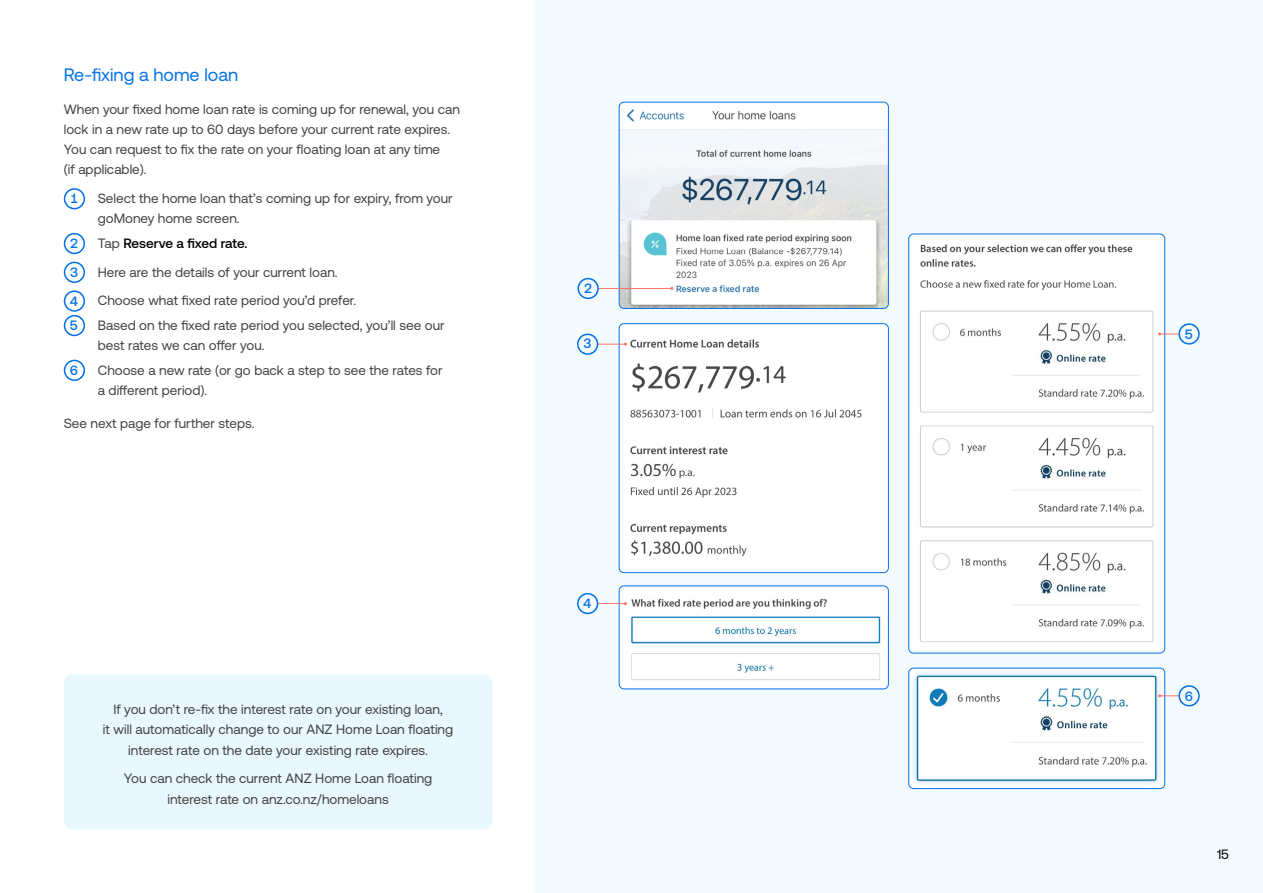
<style>
.page{position:relative;width:1263px;height:893px;background:#fff}
.page>*{position:absolute;margin:0;border:0;box-sizing:border-box;transform-origin:0 0}
.t1{font:18px "Aeonik";color:#0572e6}
.t2{font:18px "Minion Pro";color:#000}
.t3{font:13.5px/20.2px "Aeonik";color:#424242}
.t4{font:500 13.5px "Aeonik";letter-spacing:-.005em;color:#000}
.t5{font:500 13.5px "Aeonik";color:#0572e6}
.s1{font-weight:400;color:#424242}
.s2{font-family:"Aeonik";font-size:13.5px}
</style>
<div class="page">
<div style="left:535px;top:0;width:728px;height:893px;background:#f3fbfe"></div>
<svg style="left:64px;top:188px;width:21px;height:21px"></svg>
<svg style="left:64px;top:233px;width:21px;height:21px"></svg>
<svg style="left:64px;top:262px;width:21px;height:21px"></svg>
<svg style="left:64px;top:290px;width:21px;height:46px"></svg>
<svg style="left:64px;top:360px;width:21px;height:21px"></svg>
<img style="left:910px;top:234px;width:255px;height:415px">
<div style="left:908px;top:234px;width:257px;height:419px;border:1px solid #0572e6;border-radius:5px"></div>
<img style="left:910px;top:668px;width:255px;height:121px">
<div style="left:908px;top:668px;width:257px;height:121px;border:1px solid #0572e6;border-radius:5px"></div>
<img style="left:619px;top:102px;width:268px;height:205px">
<div style="left:619px;top:102px;width:270px;height:207px;border:1px solid #0572e6;border-radius:5px"></div>
<img style="left:619px;top:325px;width:268px;height:248px">
<div style="left:619px;top:323px;width:270px;height:250px;border:1px solid #0572e6;border-radius:5px"></div>
<img style="left:619px;top:586px;width:269px;height:103px">
<div style="left:619px;top:586px;width:270px;height:103px;border:1px solid #0572e6;border-radius:5px"></div>
<div style="left:64px;top:675px;width:428px;height:154px;background:#e8f8fe;border-radius:9px"></div>
<hr style="left:598px;top:288px;width:74px;height:1px;background:#ff746a">
<svg style="left:577px;top:278px;width:22px;height:21px"></svg>
<svg style="left:577px;top:334px;width:50px;height:21px"></svg>
<svg style="left:577px;top:593px;width:50px;height:21px"></svg>
<svg style="left:1158px;top:323px;width:42px;height:22px"></svg>
<svg style="left:1158px;top:685px;width:42px;height:21px"></svg>
<h1 class="t1" style="left:64px;top:64px;width:176px">Re-fixing a home loan</h1>
<p class="t3" style="left:64px;top:99px;width:398px">When your fixed home loan rate is coming up for renewal, you can lock in a new rate up to 60 days before your current rate expires.<br>You can request to fix the rate on your floating loan at any time<br>(if applicable).</p>
<p class="t5" style="left:70px;top:191px;width:10px">1</p>
<p class="t3" style="left:98px;top:188px;width:356px">Select the home loan that’s coming up for expiry, from your goMoney home screen.</p>
<p class="t5" style="left:70px;top:236px;width:10px">2</p>
<p class="t4" style="left:98px;top:236px;width:151px"><span class="s1">Tap</span> Reserve a fixed rate.</p>
<p class="t5" style="left:70px;top:265px;width:10px">3</p>
<p class="t3" style="left:98px;top:262px;width:241px">Here are the details of your current loan.</p>
<p class="t5" style="left:70px;top:294px;width:10px">4</p>
<p class="t3" style="left:98px;top:291px;width:260px">Choose what fixed rate period you’d prefer.</p>
<p class="t5" style="left:70px;top:318px;width:10px">5</p>
<p class="t3" style="left:98px;top:315px;width:348px">Based on the fixed rate period you selected, you’ll see our best rates we can offer you.</p>
<p class="t5" style="left:70px;top:363px;width:10px">6</p>
<p class="t3" style="left:98px;top:360px;width:346px">Choose a new rate (or go back a step to see the rates for a different period).</p>
<p class="t3" style="left:64px;top:413px;width:192px">See next page for further steps.</p>
<p class="t3" style="left:103px;top:699px;width:352px;text-align:center">If you don’t re-fix the interest rate on your existing loan,<br>it will automatically change to our ANZ Home Loan floating interest rate on the date your existing rate expires.</p>
<p class="t3" style="left:124px;top:769px;width:310px;text-align:center">You can check the current ANZ Home Loan floating interest rate on anz.co.nz/homeloans</p>
<p class="t5" style="left:584px;top:281px;width:10px">2</p>
<p class="t5" style="left:584px;top:336px;width:10px">3</p>
<p class="t5" style="left:583px;top:596px;width:10px">4</p>
<p class="t5" style="left:1185px;top:326px;width:10px">5</p>
<p class="t5" style="left:1185px;top:688px;width:10px">6</p>
<h1 class="t2" style="left:1208px;top:841px;width:22px">15<span class="s2">15</span></h1>
</div>
